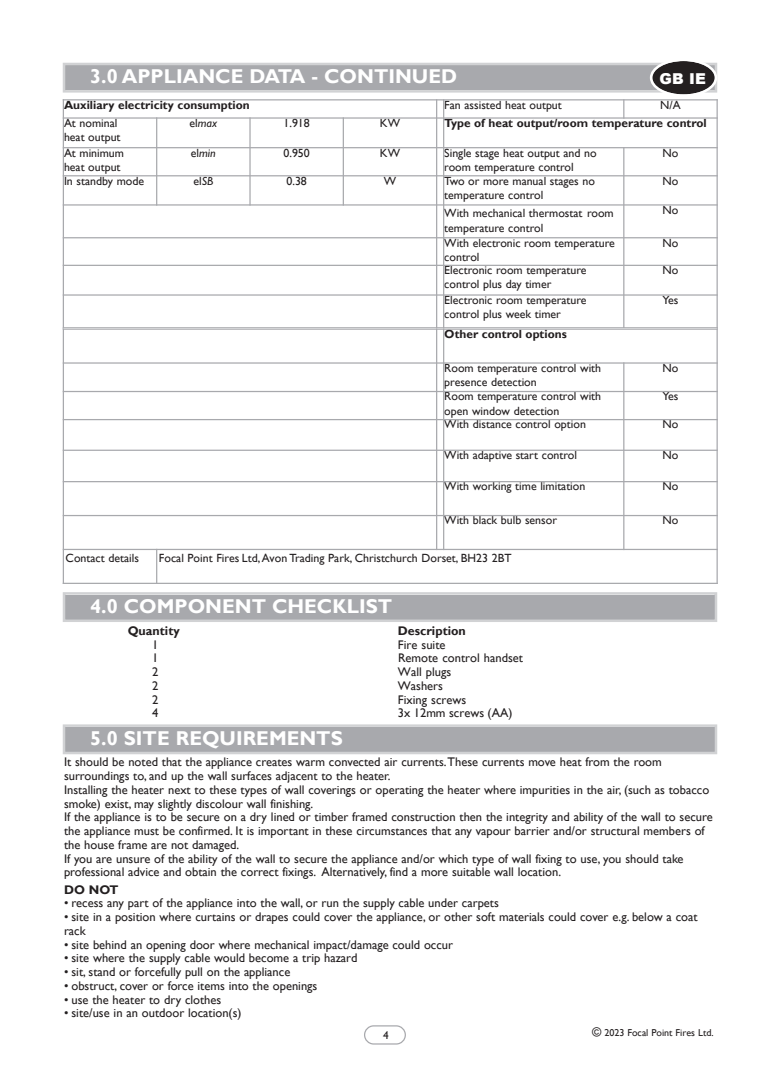
<style>
.page{position:relative;width:780px;height:1088px;background:#fff}
.page>*{position:absolute;margin:0;border:0;box-sizing:border-box;transform-origin:0 0}
.t1{font:700 20px "Gill Sans";color:#fff}
.t2{font:900 15px "Arial";color:#fff}
.t3{font:12.5px/13.8px "Gill Sans";color:#231f20}
.t4{font:700 12.5px "Gill Sans";color:#231f20}
.t5{font:11.88px/14.2px "Gill Sans";color:#231f20}
.t6{font:700 11.88px "Gill Sans";color:#231f20}
.t7{font:italic 11.88px "Gill Sans";color:#231f20}
.t8{font:11.25px "Gill Sans";color:#231f20}
.t9{font:10px "Gill Sans";color:#231f20}
.s1{font-style:normal}
.s2{font-style:italic}
.s3{font-size:12.5px}
</style>
<div class="page">
<div style="left:65px;top:595px;width:649px;height:24px;background:#a8a9ad"></div>
<div style="left:63px;top:592px;width:654px;height:30px;border:2px solid #d1d2d4"></div>
<div style="left:65px;top:727px;width:649px;height:25px;background:#a8a9ad"></div>
<div style="left:63px;top:724px;width:654px;height:30px;border:2px solid #d1d2d4"></div>
<svg style="left:364px;top:1025px;width:42px;height:19px"></svg>
<div style="left:65px;top:65px;width:649px;height:25px;background:#a8a9ad"></div>
<div style="left:63px;top:63px;width:654px;height:30px;border:2px solid #d1d2d4"></div>
<svg style="left:649px;top:61px;width:68px;height:34px"></svg>
<svg style="left:437px;top:100px;width:6px;height:17px"></svg>
<svg style="left:437px;top:119px;width:1px;height:28px"></svg>
<svg style="left:437px;top:148px;width:6px;height:27px"></svg>
<svg style="left:437px;top:176px;width:6px;height:28px"></svg>
<svg style="left:437px;top:206px;width:1px;height:31px"></svg>
<svg style="left:437px;top:238px;width:6px;height:27px"></svg>
<svg style="left:437px;top:266px;width:1px;height:28px"></svg>
<svg style="left:437px;top:296px;width:1px;height:31px"></svg>
<hr style="left:63px;top:99px;width:1px;height:229px;background:#a8a9ad">
<hr style="left:156px;top:117px;width:1px;height:89px;background:#a8a9ad">
<hr style="left:249px;top:117px;width:1px;height:89px;background:#a8a9ad">
<hr style="left:343px;top:117px;width:1px;height:89px;background:#a8a9ad">
<hr style="left:436px;top:99px;width:1px;height:229px;background:#a8a9ad">
<hr style="left:443px;top:99px;width:1px;height:229px;background:#a8a9ad">
<svg style="left:623px;top:100px;width:1px;height:17px"></svg>
<hr style="left:623px;top:147px;width:1px;height:181px;background:#a8a9ad">
<hr style="left:716px;top:99px;width:1px;height:229px;background:#a8a9ad">
<hr style="left:63px;top:99px;width:654px;height:1px;background:#a8a9ad">
<hr style="left:63px;top:117px;width:654px;height:2px;background:#a8a9ad">
<hr style="left:63px;top:147px;width:654px;height:1px;background:#a8a9ad">
<hr style="left:63px;top:175px;width:654px;height:1px;background:#a8a9ad">
<hr style="left:63px;top:204px;width:654px;height:2px;background:#a8a9ad">
<hr style="left:63px;top:237px;width:654px;height:1px;background:#a8a9ad">
<hr style="left:63px;top:265px;width:654px;height:1px;background:#a8a9ad">
<hr style="left:63px;top:294px;width:654px;height:2px;background:#a8a9ad">
<hr style="left:63px;top:327px;width:654px;height:1px;background:#a8a9ad">
<svg style="left:437px;top:330px;width:1px;height:32px"></svg>
<svg style="left:437px;top:364px;width:1px;height:27px"></svg>
<svg style="left:437px;top:392px;width:6px;height:27px"></svg>
<svg style="left:437px;top:420px;width:6px;height:30px"></svg>
<svg style="left:437px;top:451px;width:1px;height:30px"></svg>
<svg style="left:437px;top:482px;width:6px;height:33px"></svg>
<svg style="left:437px;top:516px;width:6px;height:33px"></svg>
<hr style="left:63px;top:328px;width:1px;height:256px;background:#a8a9ad">
<hr style="left:156px;top:549px;width:1px;height:35px;background:#a8a9ad">
<hr style="left:436px;top:328px;width:1px;height:222px;background:#a8a9ad">
<hr style="left:443px;top:328px;width:1px;height:222px;background:#a8a9ad">
<hr style="left:623px;top:362px;width:1px;height:188px;background:#a8a9ad">
<hr style="left:716px;top:328px;width:1px;height:256px;background:#a8a9ad">
<hr style="left:63px;top:328px;width:654px;height:2px;background:#a8a9ad">
<hr style="left:63px;top:362px;width:654px;height:2px;background:#a8a9ad">
<hr style="left:63px;top:391px;width:654px;height:1px;background:#a8a9ad">
<hr style="left:63px;top:419px;width:654px;height:1px;background:#a8a9ad">
<hr style="left:63px;top:450px;width:654px;height:1px;background:#a8a9ad">
<hr style="left:63px;top:481px;width:654px;height:1px;background:#a8a9ad">
<hr style="left:63px;top:515px;width:654px;height:1px;background:#a8a9ad">
<hr style="left:63px;top:549px;width:654px;height:1px;background:#a8a9ad">
<hr style="left:63px;top:583px;width:654px;height:1px;background:#a8a9ad">
<h1 class="t1" style="left:90px;top:64px;width:368px">3.0 APPLIANCE DATA - CONTINUED</h1>
<p class="t2" style="left:659px;top:67px;width:48px">GB IE</p>
<p class="t6" style="left:64px;top:98px;width:187px">Auxiliary electricity consumption</p>
<p class="t5" style="left:444px;top:98px;width:119px">Fan assisted heat output</p>
<p class="t5" style="left:660px;top:98px;width:22px">N/A</p>
<p class="t5" style="left:64px;top:116px;width:58px">At nominal heat output</p>
<p class="t7" style="left:189px;top:116px;width:29px"><span class="s1">el</span>max</p>
<p class="t5" style="left:283px;top:116px;width:28px">1.918</p>
<p class="t5" style="left:380px;top:116px;width:22px">KW</p>
<p class="t6" style="left:444px;top:116px;width:264px">Type of heat output/room temperature control</p>
<p class="t5" style="left:64px;top:146px;width:61px">At minimum heat output</p>
<p class="t7" style="left:191px;top:145px;width:26px"><span class="s1">el</span>min</p>
<p class="t5" style="left:283px;top:146px;width:28px">0.950</p>
<p class="t5" style="left:380px;top:146px;width:22px">KW</p>
<p class="t5" style="left:444px;top:146px;width:154px">Single stage heat output and no room temperature control</p>
<p class="t5" style="left:662px;top:146px;width:17px">No</p>
<p class="t5" style="left:64px;top:174px;width:82px">In standby mode</p>
<p class="t5" style="left:193px;top:174px;width:21px">el<span class="s2">SB</span></p>
<p class="t5" style="left:286px;top:174px;width:22px">0.38</p>
<p class="t5" style="left:384px;top:174px;width:14px">W</p>
<p class="t5" style="left:444px;top:174px;width:152px">Two or more manual stages no temperature control</p>
<p class="t5" style="left:662px;top:174px;width:17px">No</p>
<p class="t5" style="left:444px;top:205px;width:171px;line-height:15.2px">With mechanical thermostat room temperature control</p>
<p class="t5" style="left:662px;top:203px;width:17px">No</p>
<p class="t5" style="left:444px;top:236px;width:172px">With electronic room temperature control</p>
<p class="t5" style="left:662px;top:236px;width:17px">No</p>
<p class="t5" style="left:444px;top:263px;width:144px">Electronic room temperature control plus day timer</p>
<p class="t5" style="left:662px;top:263px;width:17px">No</p>
<p class="t5" style="left:444px;top:293px;width:144px">Electronic room temperature control plus week timer</p>
<p class="t5" style="left:662px;top:293px;width:17px">Yes</p>
<p class="t6" style="left:444px;top:327px;width:124px">Other control options</p>
<p class="t5" style="left:444px;top:361px;width:158px">Room temperature control with presence detection</p>
<p class="t5" style="left:662px;top:361px;width:17px">No</p>
<p class="t5" style="left:444px;top:389px;width:158px">Room temperature control with open window detection</p>
<p class="t5" style="left:662px;top:389px;width:17px">Yes</p>
<p class="t5" style="left:444px;top:417px;width:143px">With distance control option</p>
<p class="t5" style="left:662px;top:417px;width:17px">No</p>
<p class="t5" style="left:444px;top:448px;width:134px">With adaptive start control</p>
<p class="t5" style="left:662px;top:448px;width:17px">No</p>
<p class="t5" style="left:444px;top:479px;width:143px">With working time limitation</p>
<p class="t5" style="left:662px;top:479px;width:17px">No</p>
<p class="t5" style="left:444px;top:513px;width:114px">With black bulb sensor</p>
<p class="t5" style="left:662px;top:513px;width:17px">No</p>
<p class="t5" style="left:66px;top:551px;width:75px">Contact details</p>
<p class="t5" style="left:159px;top:551px;width:354px">Focal Point Fires Ltd, Avon Trading Park, Christchurch Dorset, BH23 2BT</p>
<h1 class="t1" style="left:90px;top:594px;width:303px">4.0 COMPONENT CHECKLIST</h1>
<p class="t4" style="left:128px;top:623px;width:54px">Quantity</p>
<p class="t3" style="left:152px;top:638px;width:8px;text-align:justify">1<br>1<br>2<br>2<br>2<br>4</p>
<p class="t4" style="left:398px;top:623px;width:69px">Description</p>
<p class="t3" style="left:398px;top:638px;width:127px">Fire suite<br>Remote control handset<br>Wall plugs<br>Washers<br>Fixing screws<br>3x 12mm screws (AA)</p>
<h1 class="t1" style="left:90px;top:726px;width:254px">5.0 SITE REQUIREMENTS</h1>
<p class="t3" style="left:64px;top:755px;width:650px">It should be noted that the appliance creates warm convected air currents. These currents move heat from the room surroundings to, and up the wall surfaces adjacent to the heater.<br>Installing the heater next to these types of wall coverings or operating the heater where impurities in the air, (such as tobacco smoke) exist, may slightly discolour wall finishing.<br>If the appliance is to be secure on a dry lined or timber framed construction then the integrity and ability of the wall to secure the appliance must be confirmed. It is important in these circumstances that any vapour barrier and/or structural members of the house frame are not damaged.<br>If you are unsure of the ability of the wall to secure the appliance and/or which type of wall fixing to use, you should take professional advice and obtain the correct fixings. Alternatively, find a more suitable wall location.</p>
<p class="t4" style="left:64px;top:882px;width:56px">DO NOT</p>
<p class="t3" style="left:64px;top:896px;width:436px">• recess any part of the appliance into the wall, or run the supply cable under carpets</p>
<p class="t3" style="left:64px;top:910px;width:635px">• site in a position where curtains or drapes could cover the appliance, or other soft materials could cover e.g. below a coat rack</p>
<p class="t3" style="left:64px;top:938px;width:390px">• site behind an opening door where mechanical impact/damage could occur</p>
<p class="t3" style="left:64px;top:951px;width:295px">• site where the supply cable would become a trip hazard</p>
<p class="t3" style="left:64px;top:965px;width:228px">• sit, stand or forcefully pull on the appliance</p>
<p class="t3" style="left:64px;top:979px;width:255px">• obstruct, cover or force items into the openings</p>
<p class="t3" style="left:64px;top:993px;width:159px">• use the heater to dry clothes</p>
<p class="t3" style="left:64px;top:1006px;width:179px">• site/use in an outdoor location(s)</p>
<p class="t8" style="left:383px;top:1028px;width:7px">4</p>
<p class="t9" style="left:592px;top:1027px;width:123px"><span class="s3">©</span> 2023 Focal Point Fires Ltd.</p>
</div>
